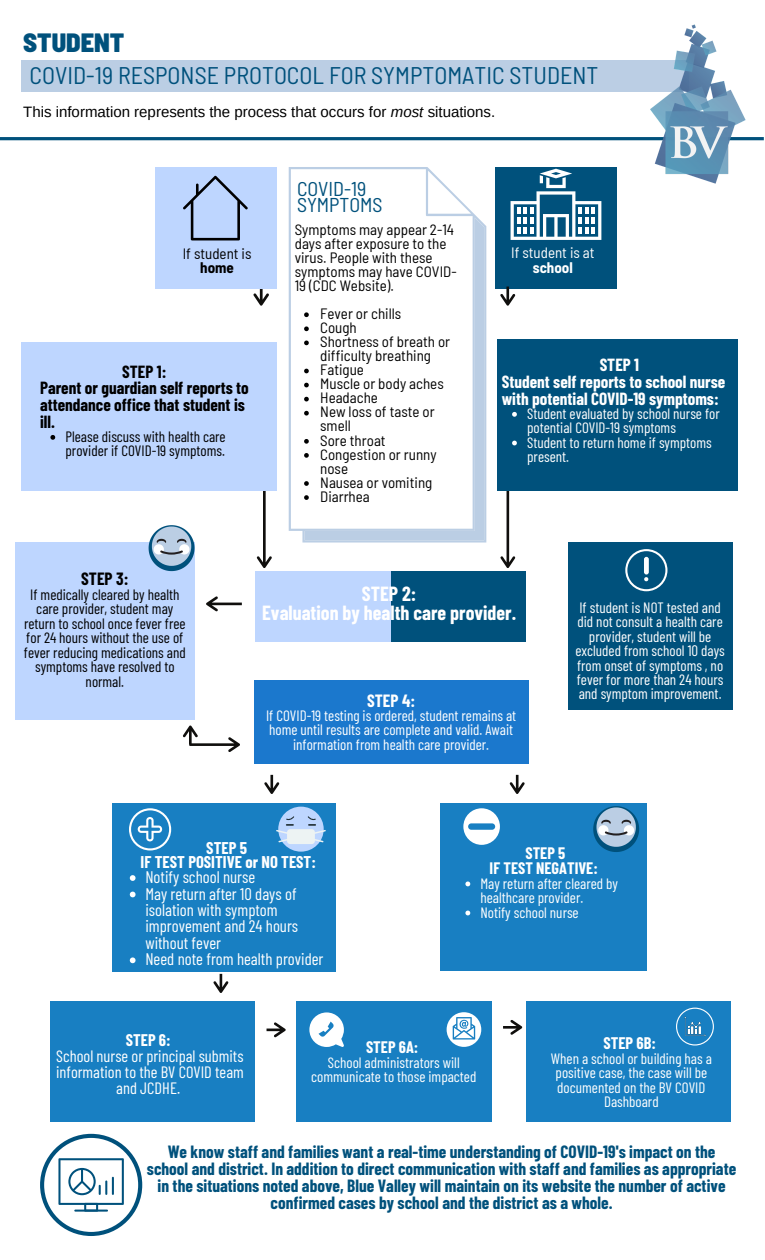
<style>
.page{position:relative;width:765px;height:1260px;background:#fff}
.page>*{position:absolute;margin:0;border:0;box-sizing:border-box;transform-origin:0 0}
.t1{font:900 semi-condensed 26.38px "Barlow";color:#00517c}
.t2{font:semi-condensed 24px "Barlow";color:#00517c}
.t3{font:700 20px/19.1px "Barlow Condensed";color:#fff;text-align:center}
.t4{font:semi-condensed 20px/16.8px "Barlow";color:#00517c}
.t5{font:700 17.38px/16.9px "Barlow Condensed";color:#00517c;text-align:center}
.t6{font:700 17.38px "Barlow Condensed";color:#000}
.t7{font:700 17.38px "Barlow Condensed";color:#fff}
.t8{font:700 17.12px/16.8px "Barlow Condensed";color:#000}
.t9{font:700 17.12px/16.8px "Barlow Condensed";color:#fff}
.t10{font:16.75px/16.5px "Barlow Condensed";color:#fff}
.t11{font:700 16.62px/14.4px "Barlow Condensed";color:#fff;text-align:center}
.t12{font:16.5px/16px "Barlow Condensed";color:#fff;text-align:center}
.t13{font:700 16.5px "Barlow Condensed";color:#fff}
.t14{font:700 16.38px "Barlow Condensed";color:#fff}
.t15{font:700 16.25px/15.4px "Barlow Condensed";color:#fff;text-align:center}
.t16{font:15px/14.4px "Barlow Condensed";color:#fff;text-align:center}
.t17{font:semi-condensed 15px/14px "Barlow";color:#000}
.t18{font:15px/14.5px "Barlow Condensed";color:#000}
.t19{font:15px "Arimo";color:#000}
.t20{font:semi-condensed 15px "Barlow";color:#fff}
.t21{font:700 semi-condensed 15px "Barlow";color:#fff}
.t22{font:700 semi-condensed 15px "Barlow";color:#000}
.s1{font-style:italic}
</style>
<div class="page">
<img style="left:0;top:140px;width:764px;height:1049px">
<svg style="left:254px;top:288px;width:15px;height:18px"></svg>
<div style="left:155px;top:167px;width:121px;height:121px;background:#bed6ff"></div>
<svg style="left:0;top:137px;width:764px;height:3px"></svg>
<svg style="left:183px;top:176px;width:65px;height:64px"></svg>
<div style="left:496px;top:167px;width:121px;height:121px;background:#00517c"></div>
<svg style="left:511px;top:169px;width:90px;height:71px"></svg>
<svg style="left:257px;top:491px;width:15px;height:77px"></svg>
<div style="left:21px;top:343px;width:256px;height:148px;background:#bed6ff"></div>
<svg style="left:500px;top:491px;width:15px;height:77px"></svg>
<div style="left:497px;top:340px;width:240px;height:151px;background:#00517c"></div>
<div style="left:255px;top:572px;width:135px;height:70px;background:#bed6ff"></div>
<svg style="left:289px;top:167px;width:197px;height:376px"></svg>
<div style="left:15px;top:542px;width:180px;height:177px;background:#bed6ff"></div>
<div style="left:568px;top:542px;width:164px;height:167px;background:#00517c"></div>
<div style="left:440px;top:803px;width:207px;height:168px;background:#187fc2"></div>
<div style="left:255px;top:681px;width:274px;height:83px;background:#1b78cd"></div>
<div style="left:50px;top:1001px;width:204px;height:120px;background:#187fc2"></div>
<div style="left:296px;top:1001px;width:196px;height:120px;background:#187fc2"></div>
<svg style="left:500px;top:287px;width:15px;height:19px"></svg>
<svg style="left:214px;top:974px;width:15px;height:19px"></svg>
<svg style="left:510px;top:775px;width:15px;height:19px"></svg>
<div style="left:112px;top:803px;width:224px;height:168px;background:#187fc2"></div>
<div style="left:526px;top:1001px;width:204px;height:120px;background:#187fc2"></div>
<svg style="left:267px;top:1022px;width:19px;height:15px"></svg>
<svg style="left:503px;top:1020px;width:19px;height:15px"></svg>
<svg style="left:129px;top:808px;width:42px;height:42px"></svg>
<svg style="left:206px;top:596px;width:36px;height:16px"></svg>
<div style="left:278px;top:807px;width:46px;height:45px;background:#bed6ff;border-radius:50%"></div>
<svg style="left:276px;top:816px;width:18px;height:26px"></svg>
<svg style="left:308px;top:816px;width:18px;height:26px"></svg>
<div style="left:287px;top:829px;width:28px;height:15px;background:#edf3f3;border-radius:3px"></div>
<svg style="left:149px;top:525px;width:46px;height:46px"></svg>
<svg style="left:309px;top:1012px;width:35px;height:35px"></svg>
<svg style="left:447px;top:1012px;width:34px;height:35px"></svg>
<svg style="left:264px;top:775px;width:15px;height:19px"></svg>
<div style="left:391px;top:572px;width:135px;height:70px;background:#00517c"></div>
<svg style="left:463px;top:808px;width:37px;height:37px"></svg>
<svg style="left:625px;top:549px;width:42px;height:42px"></svg>
<svg style="left:465px;top:882px;width:5px;height:4px"></svg>
<svg style="left:465px;top:911px;width:5px;height:4px"></svg>
<svg style="left:183px;top:726px;width:57px;height:26px"></svg>
<svg style="left:593px;top:806px;width:46px;height:46px"></svg>
<svg style="left:40px;top:1134px;width:102px;height:102px"></svg>
<div style="left:21px;top:60px;width:667px;height:32px;background:#bbcee4"></div>
<img style="left:646px;top:24px;width:102px;height:163px">
<svg style="left:676px;top:1008px;width:38px;height:38px"></svg>
<svg style="left:50px;top:435px;width:5px;height:5px"></svg>
<svg style="left:512px;top:412px;width:5px;height:5px"></svg>
<svg style="left:512px;top:441px;width:5px;height:4px"></svg>
<svg style="left:130px;top:875px;width:6px;height:6px"></svg>
<svg style="left:130px;top:892px;width:6px;height:5px"></svg>
<svg style="left:130px;top:957px;width:6px;height:6px"></svg>
<svg style="left:304px;top:312px;width:5px;height:5px"></svg>
<svg style="left:304px;top:326px;width:5px;height:5px"></svg>
<svg style="left:304px;top:341px;width:5px;height:4px"></svg>
<svg style="left:304px;top:369px;width:5px;height:4px"></svg>
<svg style="left:304px;top:383px;width:5px;height:4px"></svg>
<svg style="left:304px;top:397px;width:5px;height:4px"></svg>
<svg style="left:304px;top:411px;width:5px;height:5px"></svg>
<svg style="left:304px;top:439px;width:5px;height:5px"></svg>
<svg style="left:304px;top:453px;width:5px;height:5px"></svg>
<svg style="left:304px;top:481px;width:5px;height:5px"></svg>
<svg style="left:304px;top:495px;width:5px;height:5px"></svg>
<h1 class="t1" style="left:23px;top:25px;width:103px">STUDENT</h1>
<h2 class="t2" style="left:30px;top:60px;width:571px">COVID-19 RESPONSE PROTOCOL FOR SYMPTOMATIC STUDENT</h2>
<p class="t19" style="left:23px;top:103px;width:474px">This information represents the process that occurs for <span class="s1">most</span> situations.</p>
<p class="t17" style="left:183px;top:246px;width:70px">If student is</p>
<p class="t22" style="left:200px;top:258px;width:35px">home</p>
<p class="t8" style="left:40px;top:362px;width:210px;text-indent:82px">STEP 1:<br>Parent or guardian self reports to attendance office that student is ill.</p>
<p class="t18" style="left:66px;top:429px;width:162px">Please discuss with health care provider if COVID-19 symptoms.</p>
<h3 class="t4" style="left:297px;top:179px;width:87px">COVID-19<br>SYMPTOMS</h3>
<p class="t17" style="left:295px;top:222px;width:163px">Symptoms may appear 2-14 days after exposure to the virus. People with these symptoms may have COVID-<br>19 (CDC Website).</p>
<p class="t17" style="left:320px;top:306px;width:131px">Fever or chills<br>Cough<br>Shortness of breath or difficulty breathing<br>Fatigue<br>Muscle or body aches<br>Headache<br>New loss of taste or smell<br>Sore throat<br>Congestion or runny nose<br>Nausea or vomiting<br>Diarrhea</p>
<p class="t20" style="left:511px;top:243px;width:85px">If student is at</p>
<p class="t21" style="left:533px;top:258px;width:42px">school</p>
<p class="t9" style="left:502px;top:356px;width:225px;text-indent:98px">STEP 1<br>Student self reports to school nurse with potential COVID-19 symptoms:</p>
<p class="t16" style="left:527px;top:406px;width:194px;text-align:left">Student evaluated by school nurse for potential COVID-19 symptoms<br>Student to return home if symptoms present.</p>
<p class="t6" style="left:81px;top:568px;width:49px">STEP 3:</p>
<p class="t18" style="left:24px;top:587px;width:163px;text-align:center">If medically cleared by health care provider, student may return to school once fever free for 24 hours without the use of fever reducing medications and symptoms have resolved to normal.</p>
<h3 class="t3" style="left:262px;top:584px;width:255px">STEP 2:<br>Evaluation by health care provider.</h3>
<p class="t7" style="left:367px;top:689px;width:50px">STEP 4:</p>
<p class="t16" style="left:266px;top:708px;width:252px">If COVID-19 testing is ordered, student remains at home until results are complete and valid. Await information from health care provider.</p>
<p class="t16" style="left:575px;top:600px;width:151px">If student is NOT tested and did not consult a health care provider, student will be excluded from school 10 days from onset of symptoms , no fever for more than 24 hours and symptom improvement.</p>
<p class="t11" style="left:141px;top:840px;width:177px">STEP 5<br>IF TEST POSITIVE or NO TEST:</p>
<p class="t10" style="left:145px;top:868px;width:180px">Notify school nurse<br>May return after 10 days of isolation with symptom improvement and 24 hours without fever<br>Need note from health provider</p>
<p class="t15" style="left:490px;top:845px;width:110px">STEP 5<br>IF TEST NEGATIVE:</p>
<p class="t16" style="left:480px;top:876px;width:139px;text-align:left">May return after cleared by healthcare provider.<br>Notify school nurse</p>
<p class="t13" style="left:126px;top:1029px;width:46px">STEP 6:</p>
<p class="t12" style="left:56px;top:1047px;width:189px">School nurse or principal submits information to the BV COVID team and JCDHE.</p>
<p class="t15" style="left:366px;top:1039px;width:54px">STEP 6A:</p>
<p class="t16" style="left:311px;top:1055px;width:167px">School administrators will communicate to those impacted</p>
<p class="t14" style="left:603px;top:1033px;width:54px">STEP 6B:</p>
<p class="t16" style="left:551px;top:1051px;width:162px">When a school or building has a positive case, the case will be documented on the BV COVID<br>Dashboard</p>
<p class="t5" style="left:147px;top:1143px;width:591px">We know staff and families want a real-time understanding of COVID-19's impact on the school and district. In addition to direct communication with staff and families as appropriate in the situations noted above, Blue Valley will maintain on its website the number of active confirmed cases by school and the district as a whole.</p>
</div>
